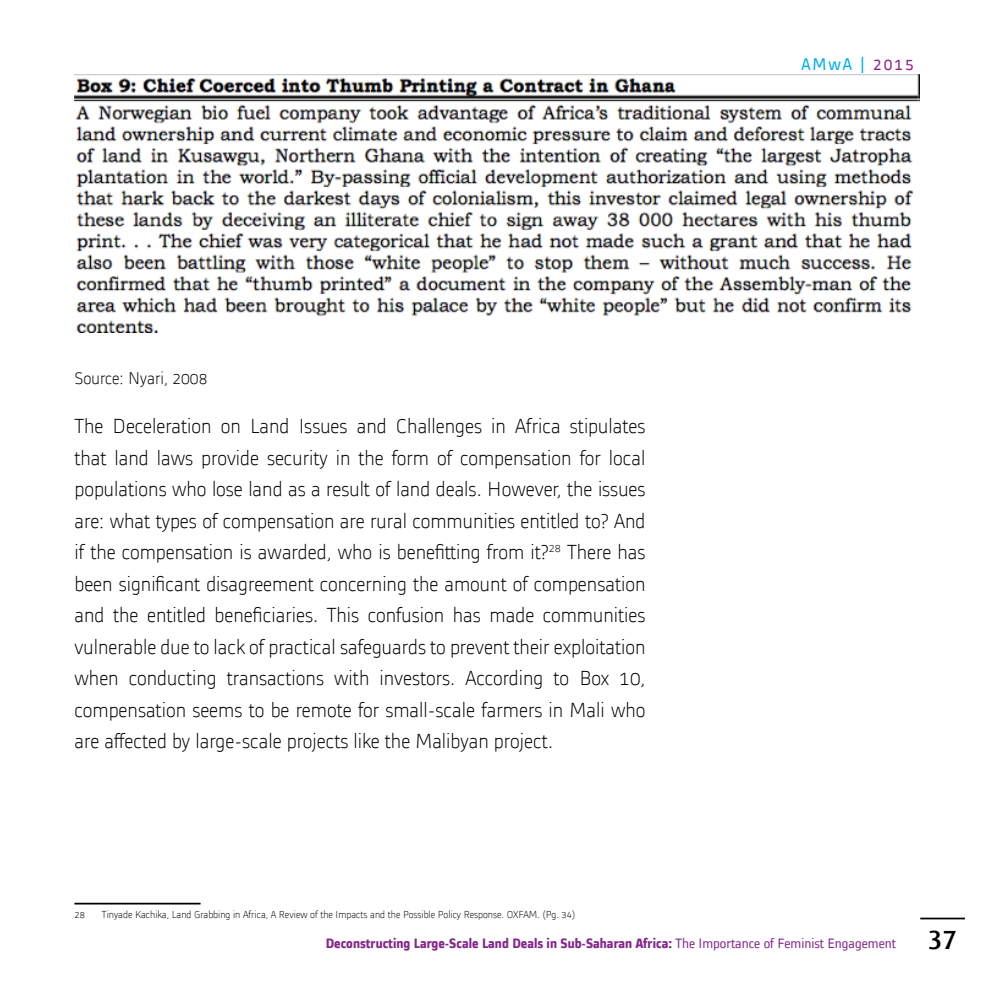
<style>
.page{position:relative;width:993px;height:993px;background:#fff}
.page>*{position:absolute;margin:0;border:0;box-sizing:border-box;transform-origin:0 0}
.t1{font:500 26.25px "Dax";color:#000}
.t2{font:300 21px/31.5px "Alstom";color:#000;text-align:justify}
.t3{font:300 17.5px "Alstom";color:#000}
.t4{font:17.5px "Alstom";letter-spacing:.11em;color:#00aeef}
.t5{font:700 14px "Alstom";color:#84278c}
.t6{font:300 10.5px "Alstom";color:#000}
.s1{color:#92278f}
.s2{font-weight:400}
</style>
<div class="page">
<hr style="left:919px;top:917px;width:45px;height:2px;background:#000">
<hr style="left:74px;top:902px;width:126px;height:2px;background:#000">
<img style="left:74px;top:74px;width:845px;height:258px">
<p class="t4" style="left:801px;top:52px;width:114px">AMwA | <span class="s1">2015</span></p>
<p class="t3" style="left:74px;top:366px;width:134px">Source: Nyari, 2008</p>
<p class="t2" style="left:74px;top:408px;width:572px">The Deceleration on Land Issues and Challenges in Africa stipulates that land laws provide security in the form of compensation for local populations who lose land as a result of land deals. However, the issues are: what types of compensation are rural communities entitled to? And if the compensation is awarded, who is benefitting from it?<sup>28</sup> There has been significant disagreement concerning the amount of compensation and the entitled beneficiaries. This confusion has made communities vulnerable due to lack of practical safeguards to prevent their exploitation when conducting transactions with investors. According to Box 10, compensation seems to be remote for small-scale farmers in Mali who are affected by large-scale projects like the Malibyan project.</p>
<p class="t6" style="left:74px;top:906px;width:12px">28</p>
<p class="t6" style="left:102px;top:906px;width:475px">Tinyade Kachika, Land Grabbing in Africa, A Review of the Impacts and the Possible Policy Response. OXFAM. (Pg. 34)</p>
<p class="t5" style="left:325px;top:933px;width:571px">Deconstructing Large-Scale Land Deals in Sub-Saharan Africa: <span class="s2">The Importance of Feminist Engagement</span></p>
<p class="t1" style="left:927px;top:924px;width:30px">37</p>
</div>
